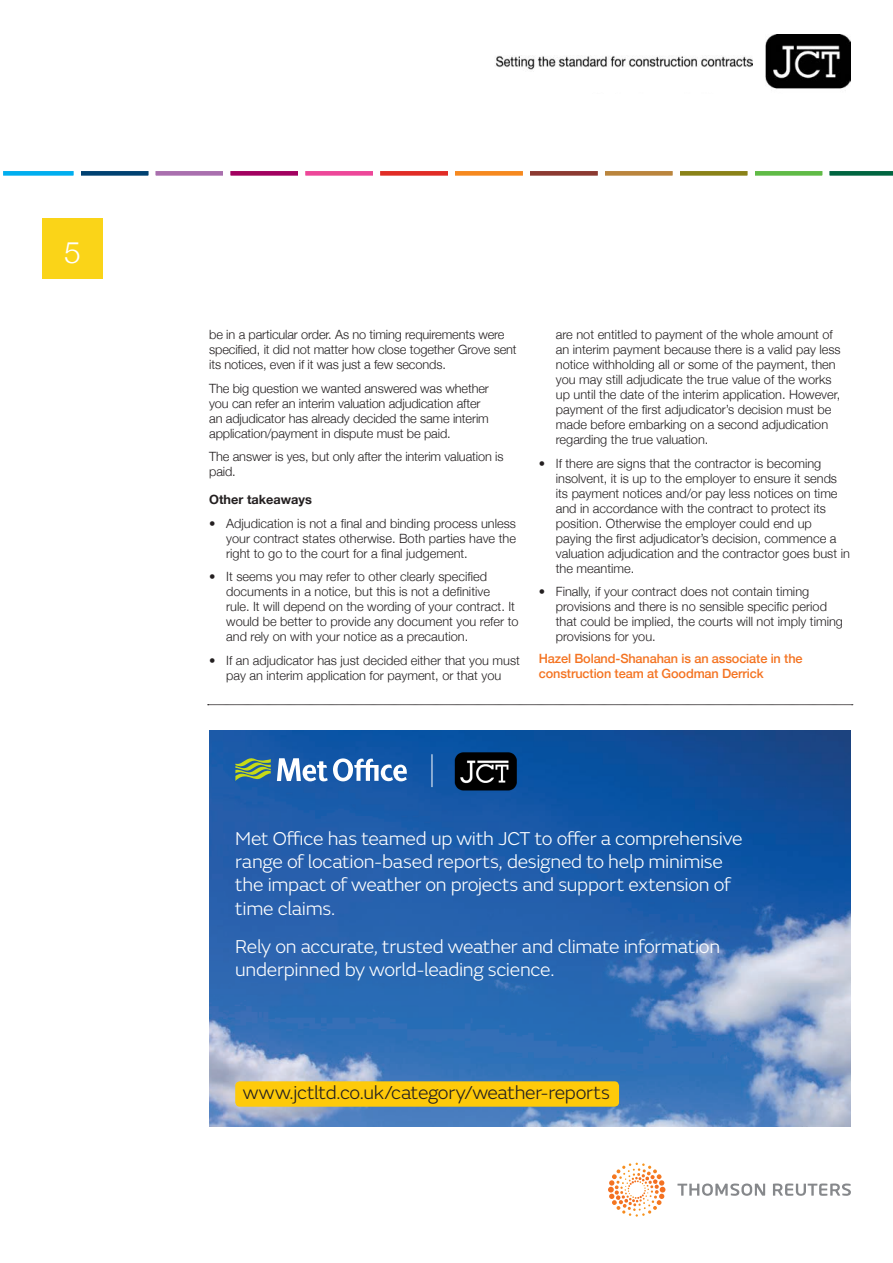
<style>
.page{position:relative;width:893px;height:1263px;background:#fff}
.page>*{position:absolute;margin:0;border:0;box-sizing:border-box;transform-origin:0 0}
.t1{font:300 30px "Helvetica Neue";color:#fff}
.t2{font:300 19.35px/23.2px "FS Emeric";letter-spacing:-.015em;color:#fff}
.t3{font:300 19.35px "FS Emeric";letter-spacing:-.015em;color:#231f20}
.t4{font:300 12.75px/15px "Helvetica Neue";color:#231f20}
.t5{font:500 12.75px/15px "Helvetica Neue";letter-spacing:-.01em;color:#f47321}
.SUBHEAD{font:700 12.75px "Helvetica Neue";color:#231f20}
</style>
<div class="page">
<img style="left:765px;top:34px;width:85px;height:55px">
<img style="left:495px;top:55px;width:258px;height:15px">
<div style="left:81px;top:171px;width:68px;height:5px;background:#004171"></div>
<div style="left:79px;top:170px;width:71px;height:7px;border:1px solid #fff"></div>
<div style="left:455px;top:171px;width:68px;height:5px;background:#f6891f"></div>
<div style="left:453px;top:170px;width:71px;height:7px;border:1px solid #fff"></div>
<div style="left:380px;top:171px;width:68px;height:5px;background:#e12c26"></div>
<div style="left:379px;top:170px;width:71px;height:7px;border:1px solid #fff"></div>
<div style="left:230px;top:171px;width:68px;height:5px;background:#a20160"></div>
<div style="left:229px;top:170px;width:71px;height:7px;border:1px solid #fff"></div>
<div style="left:155px;top:171px;width:68px;height:5px;background:#a96fae"></div>
<div style="left:154px;top:170px;width:71px;height:7px;border:1px solid #fff"></div>
<div style="left:530px;top:171px;width:68px;height:5px;background:#8c3a31"></div>
<div style="left:528px;top:170px;width:71px;height:7px;border:1px solid #fff"></div>
<div style="left:605px;top:171px;width:68px;height:5px;background:#ba853d"></div>
<div style="left:603px;top:170px;width:71px;height:7px;border:1px solid #fff"></div>
<div style="left:305px;top:171px;width:68px;height:5px;background:#ed4799"></div>
<div style="left:304px;top:170px;width:71px;height:7px;border:1px solid #fff"></div>
<div style="left:754px;top:171px;width:68px;height:5px;background:#60bb46"></div>
<div style="left:753px;top:170px;width:71px;height:7px;border:1px solid #fff"></div>
<div style="left:680px;top:171px;width:68px;height:5px;background:#8a8218"></div>
<div style="left:678px;top:170px;width:71px;height:7px;border:1px solid #fff"></div>
<svg style="left:829px;top:171px;width:64px;height:5px"></svg>
<div style="left:3px;top:171px;width:71px;height:5px;background:#00aeef"></div>
<div style="left:2px;top:170px;width:73px;height:7px;border:1px solid #fff"></div>
<div style="left:43px;top:218px;width:60px;height:61px;background:#fad418"></div>
<svg style="left:677px;top:1183px;width:174px;height:13px"></svg>
<svg style="left:608px;top:1163px;width:57px;height:51px"></svg>
<img style="left:209px;top:730px;width:641px;height:397px">
<svg style="left:277px;top:758px;width:130px;height:23px"></svg>
<svg style="left:235px;top:756px;width:36px;height:25px"></svg>
<img style="left:454px;top:748px;width:63px;height:45px">
<hr style="left:432px;top:754px;width:1px;height:33px;background:#fff">
<div style="left:235px;top:1081px;width:384px;height:26px;background:#feca0a;border-radius:5px"></div>
<svg style="left:208px;top:704px;width:645px;height:1px"></svg>
<p class="t1" style="left:64px;top:228px;width:18px">5</p>
<p class="t4" style="left:209px;top:326px;width:309px">be in a particular order. As no timing requirements were specified, it did not matter how close together Grove sent its notices, even if it was just a few seconds.</p>
<p class="t4" style="left:209px;top:380px;width:281px">The big question we wanted answered was whether you can refer an interim valuation adjudication after an adjudicator has already decided the same interim application/payment in dispute must be paid.</p>
<p class="t4" style="left:209px;top:448px;width:296px">The answer is yes, but only after the interim valuation is paid.</p>
<p class="SUBHEAD" style="left:209px;top:489px;width:104px">Other takeaways</p>
<p class="t4" style="left:226px;top:514px;width:291px;text-align:justify;text-indent:-17px">• Adjudication is not a final and binding process unless your contract states otherwise. Both parties have the right to go to the court for a final judgement.</p>
<p class="t4" style="left:226px;top:568px;width:294px;text-indent:-17px">• It seems you may refer to other clearly specified documents in a notice, but this is not a definitive<br>rule. It will depend on the wording of your contract. It would be better to provide any document you refer to and rely on with your notice as a precaution.</p>
<p class="t4" style="left:209px;top:651px;width:312px;text-align:center">• If an adjudicator has just decided either that you must pay an interim application for payment, or that you</p>
<p class="t4" style="left:556px;top:326px;width:286px">are not entitled to payment of the whole amount of an interim payment because there is a valid pay less notice withholding all or some of the payment, then you may still adjudicate the true value of the works up until the date of the interim application. However, payment of the first adjudicator’s decision must be made before embarking on a second adjudication regarding the true valuation.</p>
<p class="t4" style="left:556px;top:455px;width:296px;text-indent:-17px">• If there are signs that the contractor is becoming insolvent, it is up to the employer to ensure it sends its payment notices and/or pay less notices on time and in accordance with the contract to protect its position. Otherwise the employer could end up paying the first adjudicator’s decision, commence a valuation adjudication and the contractor goes bust in the meantime.</p>
<p class="t4" style="left:556px;top:583px;width:289px;text-indent:-17px">• Finally, if your contract does not contain timing provisions and there is no sensible specific period that could be implied, the courts will not imply timing provisions for you.</p>
<p class="t5" style="left:539px;top:649px;width:265px">Hazel Boland-Shanahan is an associate in the construction team at Goodman Derrick</p>
<p class="t2" style="left:235px;top:826px;width:509px">Met Office has teamed up with JCT to offer a comprehensive range of location-based reports, designed to help minimise the impact of weather on projects and support extension of time claims.</p>
<p class="t2" style="left:235px;top:934px;width:486px">Rely on accurate, trusted weather and climate information underpinned by world-leading science.</p>
<p class="t3" style="left:243px;top:1079px;width:369px">www.jctltd.co.uk/category/weather-reports</p>
</div>
